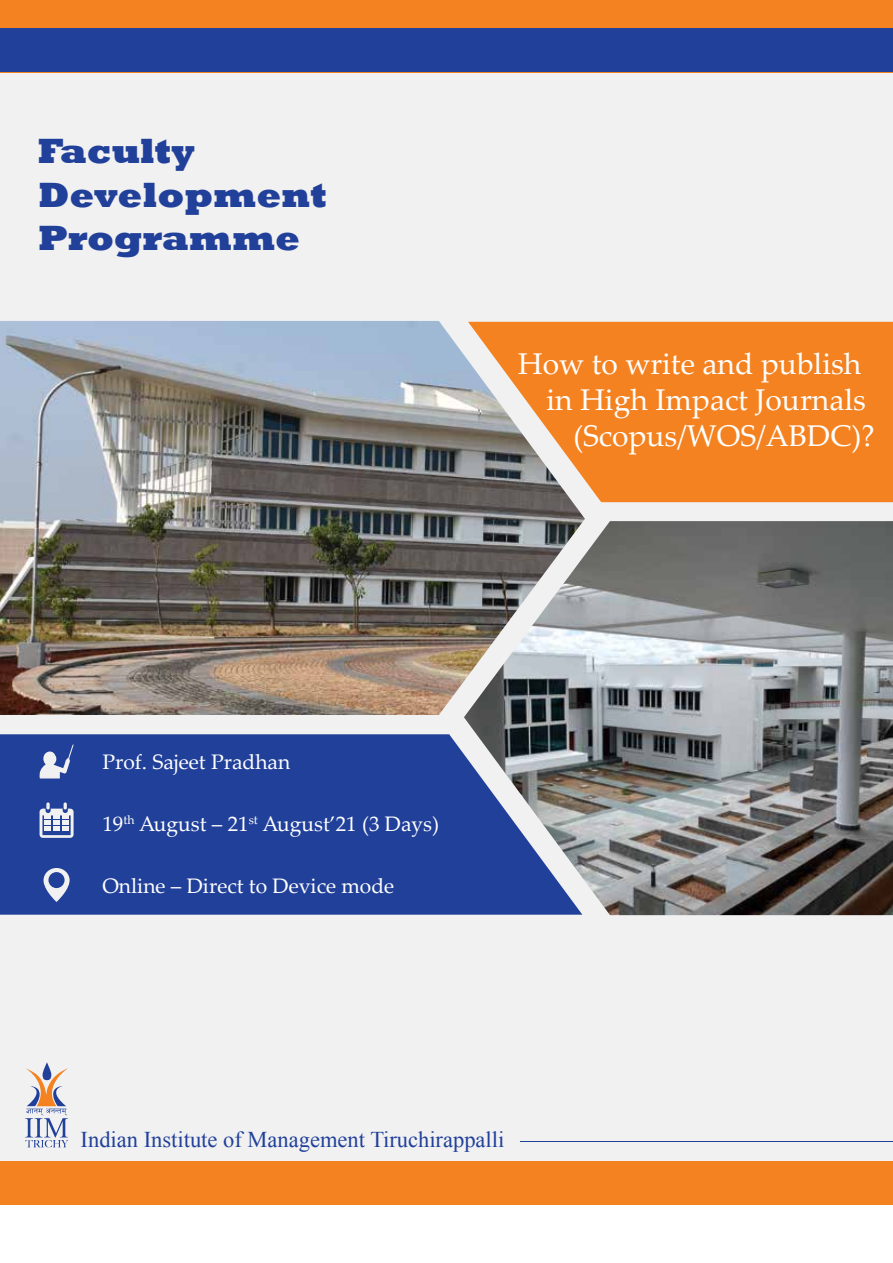
<style>
.page{position:relative;width:893px;height:1263px;background:#fff}
.page>*{position:absolute;margin:0;border:0;box-sizing:border-box;transform-origin:0 0}
.t1{font:800 36px/43.2px "Rockwell";color:#21409a}
.t2{font:30px "Palatino Linotype";color:#fff}
.t3{font:22.5px "Times New Roman";color:#21409a}
.t4{font:21px "Palatino Linotype";color:#fff}
</style>
<div class="page">
<div style="left:0;top:0;width:893px;height:1204px;background:#f1f1f1"></div>
<div style="left:585px;top:322px;width:308px;height:180px;background:#f58220"></div>
<div style="left:0;top:734px;width:464px;height:181px;background:#21409a"></div>
<div style="left:0;top:1161px;width:893px;height:44px;background:#f58220"></div>
<div style="left:0;top:0;width:893px;height:72px;background:#f58220"></div>
<div style="left:0;top:28px;width:893px;height:44px;background:#21409a"></div>
<hr style="left:520px;top:1141px;width:373px;height:1px;background:#21409a">
<img style="left:0;top:321px;width:585px;height:394px">
<img style="left:464px;top:521px;width:429px;height:394px">
<svg style="left:25px;top:1062px;width:43px;height:86px"></svg>
<svg style="left:39px;top:744px;width:35px;height:34px"></svg>
<svg style="left:43px;top:868px;width:27px;height:34px"></svg>
<svg style="left:40px;top:802px;width:34px;height:36px"></svg>
<h1 class="t1" style="left:38px;top:130px;width:290px">Faculty<br>Development<br>Programme</h1>
<h2 class="t2" style="left:518px;top:342px;width:345px">How to write and publish</h2>
<h2 class="t2" style="left:546px;top:378px;width:321px">in High Impact Journals</h2>
<h2 class="t2" style="left:573px;top:414px;width:303px">(Scopus/WOS/ABDC)?</h2>
<p class="t4" style="left:102px;top:747px;width:189px">Prof. Sajeet Pradhan</p>
<p class="t4" style="left:102px;top:809px;width:338px">19<sup>th</sup> August – 21<sup>st</sup> August’21 (3 Days)</p>
<p class="t4" style="left:102px;top:871px;width:293px">Online – Direct to Device mode</p>
<p class="t3" style="left:81px;top:1125px;width:425px">Indian Institute of Management Tiruchirappalli</p>
</div>
